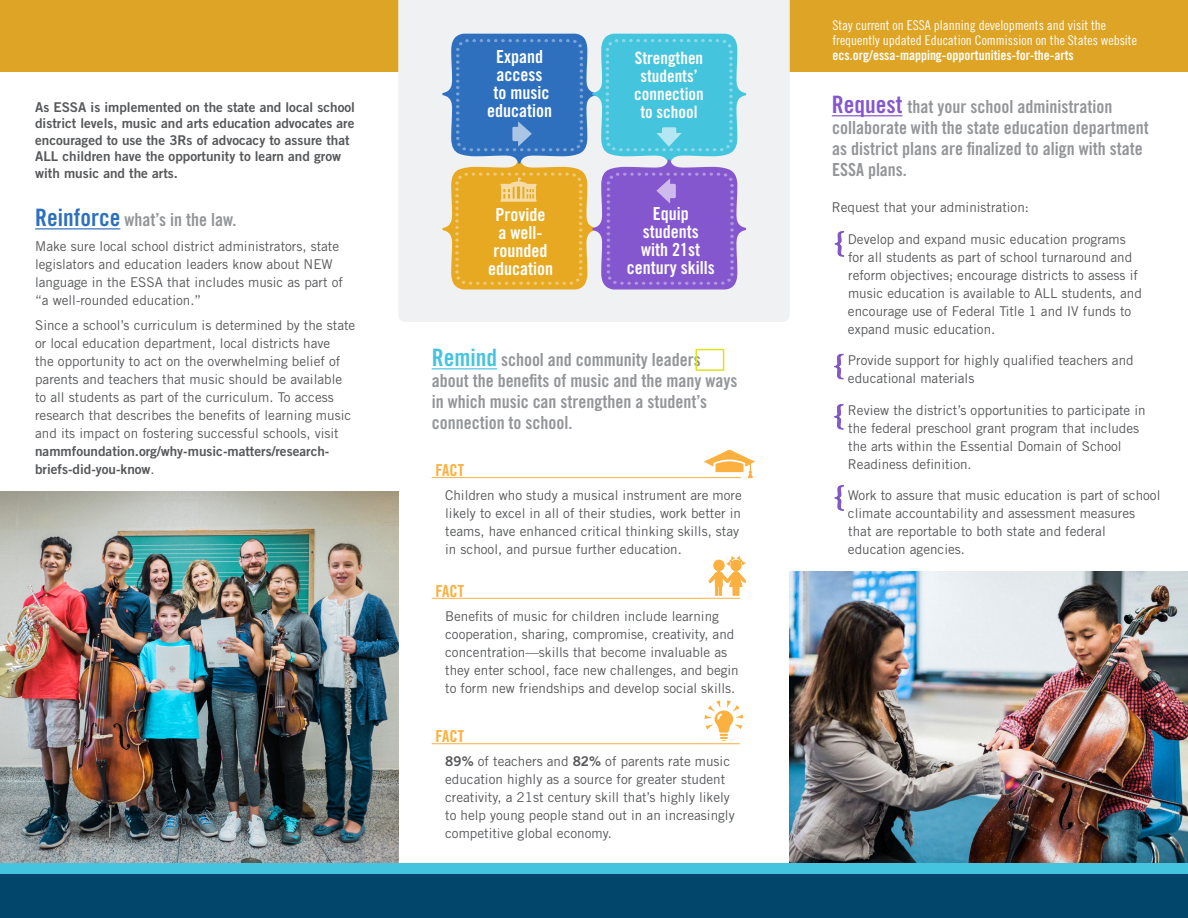
<style>
.page{position:relative;width:1188px;height:918px;background:#fff}
.page>*{position:absolute;margin:0;border:0;box-sizing:border-box;transform-origin:0 0}
.t1{font:18px/21px "Trade Gothic Bold Cond Twenty";color:#939598}
.t2{font:18px/18px "Trade Gothic Bold Cond Twenty";color:#fff}
.t3{font:17.1px "Trade Gothic Bold Cond Twenty";color:#fff}
.t4{font:16.5px "Trade Gothic Bold Cond Twenty";color:#fbb03f}
.t5{font:13.5px/18px "Trade Gothic";color:#57585a}
.t6{font:13.5px/16.5px "Trade Gothic Bold Two";color:#57585a}
.t7{font:13.5px/15px "Trade Gothic Cond Eighteen";color:#fff}
.s1{font-size:24px;color:#2e70bd}
.s2{font-family:"Trade Gothic Bold Two"}
.s3{font-size:24px;color:#45c4df}
.s4{font-family:"Trade Gothic Bold Cond Twenty"}
.s5{font-size:24px;color:#8557cf}
</style>
<div class="page">
<img style="left:0;top:491px;width:398px;height:372px">
<img style="left:790px;top:571px;width:398px;height:292px">
<div style="left:0;top:0;width:1188px;height:71px;background:#dea425"></div>
<hr style="left:432px;top:368px;width:65px;height:1px;background:#45c4df">
<hr style="left:432px;top:477px;width:309px;height:1px;background:#fbb03f">
<hr style="left:432px;top:598px;width:308px;height:1px;background:#fbb03f">
<hr style="left:432px;top:743px;width:308px;height:1px;background:#fbb03f">
<div style="left:398px;top:0;width:392px;height:322px;background:#f0f1f2"></div>
<div style="left:0;top:863px;width:1188px;height:55px;background:#45c4df"></div>
<div style="left:0;top:875px;width:1188px;height:43px;background:#02466c"></div>
<hr style="left:832px;top:115px;width:70px;height:1px;background:#8557cf">
<hr style="left:35px;top:228px;width:85px;height:1px;background:#2e70bd">
<svg style="left:704px;top:450px;width:51px;height:29px"></svg>
<svg style="left:705px;top:700px;width:38px;height:41px"></svg>
<svg style="left:708px;top:556px;width:38px;height:40px"></svg>
<svg style="left:835px;top:231px;width:9px;height:26px"></svg>
<svg style="left:834px;top:354px;width:10px;height:26px"></svg>
<svg style="left:834px;top:404px;width:10px;height:26px"></svg>
<svg style="left:834px;top:485px;width:10px;height:26px"></svg>
<svg style="left:442px;top:34px;width:304px;height:256px;background:#8d9eb0"></svg>
<div style="left:696px;top:349px;width:28px;height:22px;border:2px solid #dde21c"></div>
<p class="t6" style="left:35px;top:98px;width:321px">As ESSA is implemented on the state and local school district levels, music and arts education advocates are encouraged to use the 3Rs of advocacy to assure that ALL children have the opportunity to learn and grow with music and the arts.</p>
<p class="t1" style="left:35px;top:209px;width:203px"><span class="s1">Reinforce</span> what’s in the law.</p>
<p class="t5" style="left:35px;top:237px;width:309px">Make sure local school district administrators, state legislators and education leaders know about NEW language in the ESSA that includes music as part of “a well-rounded education.”</p>
<p class="t5" style="left:35px;top:316px;width:322px">Since a school’s curriculum is determined by the state or local education department, local districts have<br>the opportunity to act on the overwhelming belief of parents and teachers that music should be available to all students as part of the curriculum. To access research that describes the benefits of learning music and its impact on fostering successful schools, visit <span class="s2">nammfoundation.org/why-music-matters/research&shy;briefs-did-you-know</span>.</p>
<p class="t2" style="left:496px;top:48px;width:48px">Expand</p>
<p class="t2" style="left:494px;top:66px;width:57px">access to music</p>
<p class="t2" style="left:487px;top:102px;width:66px">education</p>
<p class="t2" style="left:496px;top:206px;width:51px">Provide a well-</p>
<p class="t2" style="left:488px;top:242px;width:66px;text-align:center">rounded education</p>
<p class="t3" style="left:635px;top:47px;width:70px">Strengthen</p>
<p class="t3" style="left:640px;top:65px;width:59px">students’</p>
<p class="t3" style="left:634px;top:83px;width:71px">connection</p>
<p class="t3" style="left:640px;top:101px;width:59px">to school</p>
<p class="t2" style="left:653px;top:205px;width:37px">Equip</p>
<p class="t2" style="left:643px;top:223px;width:57px">students</p>
<p class="t2" style="left:627px;top:241px;width:89px;text-align:center">with 21st century skills</p>
<p class="t1" style="left:432px;top:349px;width:307px"><span class="s3">Remind</span> school and community leaders about the benefits of music and the many ways in which music can strengthen a student’s connection to school.</p>
<p class="t4" style="left:435px;top:460px;width:30px">FACT</p>
<p class="t5" style="left:445px;top:486px;width:298px">Children who study a musical instrument are more likely to excel in all of their studies, work better in teams, have enhanced critical thinking skills, stay in school, and pursue further education.</p>
<p class="t4" style="left:435px;top:581px;width:30px">FACT</p>
<p class="t5" style="left:445px;top:607px;width:295px">Benefits of music for children include learning cooperation, sharing, compromise, creativity, and concentration—skills that become invaluable as they enter school, face new challenges, and begin to form new friendships and develop social skills.</p>
<p class="t4" style="left:435px;top:726px;width:30px">FACT</p>
<p class="t5" style="left:445px;top:752px;width:291px"><span class="s2">89%</span> of teachers and <span class="s2">82%</span> of parents rate music education highly as a source for greater student creativity, a 21st century skill that’s highly likely to help young people stand out in an increasingly competitive global economy.</p>
<p class="t7" style="left:833px;top:18px;width:306px">Stay current on ESSA planning developments and visit the frequently updated Education Commission on the States website <span class="s4">ecs.org/essa-mapping-opportunities-for-the-arts</span></p>
<p class="t1" style="left:832px;top:96px;width:319px"><span class="s5">Request</span> that your school administration collaborate with the state education department as district plans are finalized to align with state ESSA plans.</p>
<p class="t5" style="left:832px;top:198px;width:199px">Request that your administration:</p>
<p class="t5" style="left:848px;top:230px;width:296px">Develop and expand music education programs for all students as part of school turnaround and reform objectives; encourage districts to assess if music education is available to ALL students, and encourage use of Federal Title 1 and IV funds to expand music education.</p>
<p class="t5" style="left:848px;top:351px;width:287px">Provide support for highly qualified teachers and educational materials</p>
<p class="t5" style="left:848px;top:401px;width:299px">Review the district’s opportunities to participate in the federal preschool grant program that includes the arts within the Essential Domain of School Readiness definition.</p>
<p class="t5" style="left:848px;top:486px;width:314px">Work to assure that music education is part of school climate accountability and assessment measures that are reportable to both state and federal education agencies.</p>
</div>
